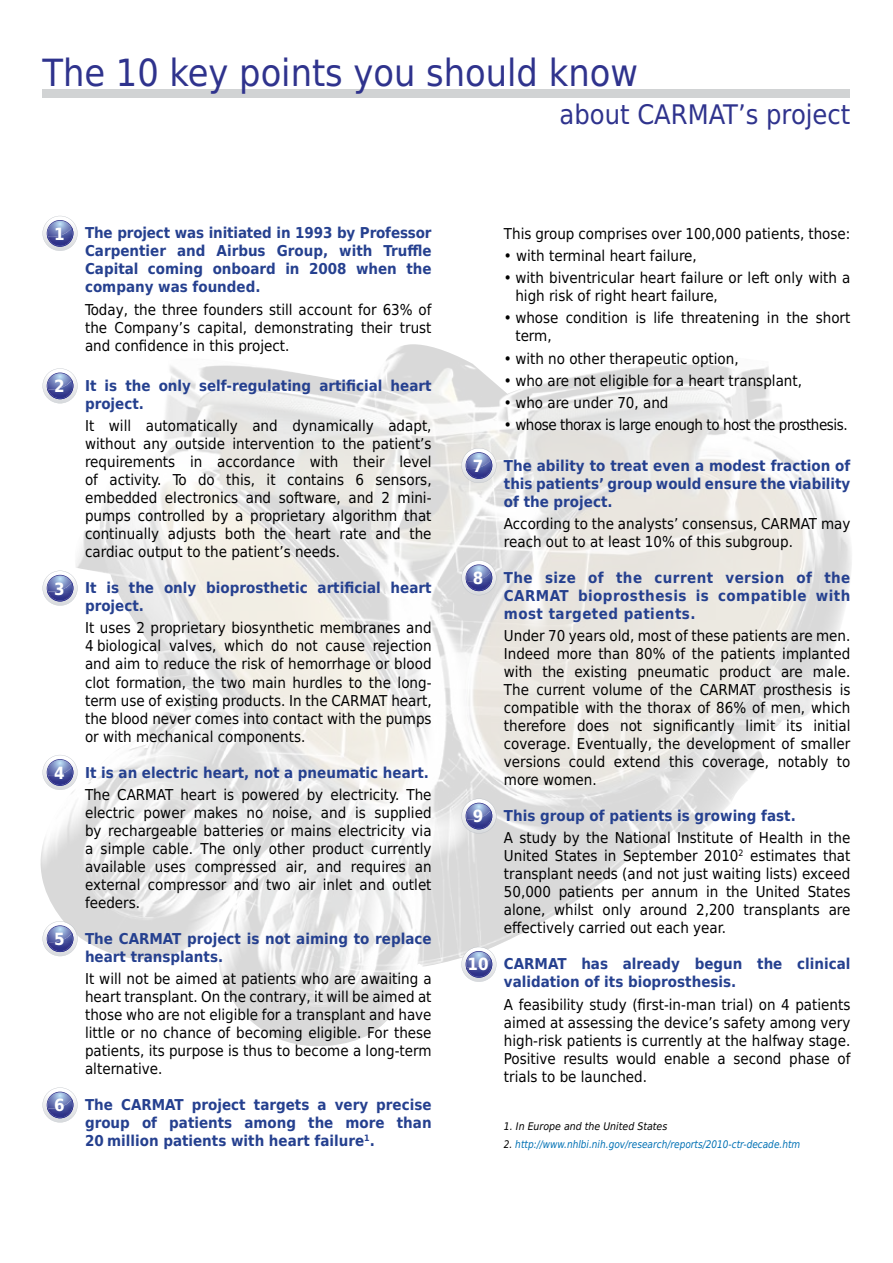
<style>
.page{position:relative;width:893px;height:1263px;background:#fff}
.page>*{position:absolute;margin:0;border:0;box-sizing:border-box;transform-origin:0 0}
.t1{font:37.5px "DejaVu Sans Condensed";color:#2f338d}
.t2{font:27px "DejaVu Sans Condensed";color:#2f338d}
.t3{font:15px/18px "DejaVu Sans Condensed";color:#000;text-align:justify}
.t4{font:700 15px/18px "DejaVu Sans Condensed";color:#25408f;text-align:justify}
.t5{font:15px "DejaVu Sans Condensed";letter-spacing:-.03em;color:#000}
.t6{font:italic 10.5px "DejaVu Sans Condensed";color:#0071b4;scale:.95 1}
.t7{font:italic 10.5px "DejaVu Sans Condensed";color:#000}
.s1{font-size:16.8px;color:#fff}
.s2{font-weight:700;font-size:16.8px;color:#fff}
.s3{font-weight:700;color:#25408f}
.s4{color:#000}
</style>
<div class="page">
<img style="left:40px;top:344px;width:812px;height:702px">
<div style="left:43px;top:89px;width:807px;height:9px;background:#d1d3d4"></div>
<svg style="left:43px;top:216px;width:35px;height:35px"></svg>
<svg style="left:43px;top:368px;width:35px;height:35px"></svg>
<svg style="left:43px;top:571px;width:35px;height:35px"></svg>
<svg style="left:43px;top:755px;width:35px;height:35px"></svg>
<svg style="left:43px;top:921px;width:35px;height:35px"></svg>
<svg style="left:43px;top:1087px;width:35px;height:35px"></svg>
<svg style="left:461px;top:448px;width:35px;height:35px"></svg>
<svg style="left:461px;top:560px;width:35px;height:35px"></svg>
<svg style="left:461px;top:798px;width:35px;height:35px"></svg>
<svg style="left:461px;top:947px;width:35px;height:35px"></svg>
<h1 class="t1" style="left:43px;top:42px;width:597px">The 10 key points you should know</h1>
<h2 class="t2" style="left:560px;top:93px;width:292px">about CARMAT’s project</h2>
<p class="t4" style="left:85px;top:224px;width:348px;text-indent:-31px"><span class="s1">1</span> The project was initiated in 1993 by Professor Carpentier and Airbus Group, with Truffle Capital coming onboard in 2008 when the company was founded.</p>
<p class="t3" style="left:85px;top:300px;width:348px">Today, the three founders still account for 63% of the Company’s capital, demonstrating their trust and confidence in this project.</p>
<p class="t4" style="left:85px;top:376px;width:348px;text-indent:-31px"><span class="s1">2</span> It is the only self-regulating artificial heart project.</p>
<p class="t3" style="left:85px;top:417px;width:348px">It will automatically and dynamically adapt, without any outside intervention to the patient’s requirements in accordance with their level of activity. To do this, it contains 6 sensors, embedded electronics and software, and 2 mini&shy;pumps controlled by a proprietary algorithm that continually adjusts both the heart rate and the cardiac output to the patient’s needs.</p>
<p class="t4" style="left:85px;top:578px;width:348px;text-indent:-31px"><span class="s1">3</span> It is the only bioprosthetic artificial heart project.</p>
<p class="t3" style="left:85px;top:619px;width:348px">It uses 2 proprietary biosynthetic membranes and 4 biological valves, which do not cause rejection and aim to reduce the risk of hemorrhage or blood clot formation, the two main hurdles to the long&shy;term use of existing products. In the CARMAT heart, the blood never comes into contact with the pumps or with mechanical components.</p>
<p class="t3" style="left:54px;top:761px;width:379px;line-height:22.2px;text-align:right"><span class="s2">4</span> <span class="s3">It is an electric heart, not a pneumatic heart.<br></span>The CARMAT heart is powered by electricity. The</p>
<p class="t3" style="left:85px;top:803px;width:348px">electric power makes no noise, and is supplied by rechargeable batteries or mains electricity via a simple cable. The only other product currently available uses compressed air, and requires an external compressor and two air inlet and outlet feeders.</p>
<p class="t4" style="left:85px;top:929px;width:348px;text-indent:-31px"><span class="s1">5</span> The CARMAT project is not aiming to replace heart transplants.</p>
<p class="t3" style="left:85px;top:969px;width:348px">It will not be aimed at patients who are awaiting a heart transplant. On the contrary, it will be aimed at those who are not eligible for a transplant and have little or no chance of becoming eligible. For these patients, its purpose is thus to become a long-term alternative.</p>
<p class="t4" style="left:85px;top:1095px;width:348px;text-indent:-31px"><span class="s1">6</span> The CARMAT project targets a very precise group of patients among the more than 20 million patients with heart failure<sup>1</sup>.</p>
<p class="t3" style="left:504px;top:224px;width:348px">This group comprises over 100,000 patients, those:</p>
<p class="t3" style="left:504px;top:246px;width:194px">• with terminal heart failure,</p>
<p class="t3" style="left:515px;top:268px;width:337px;text-indent:-11px">• with biventricular heart failure or left only with a high risk of right heart failure,</p>
<p class="t3" style="left:515px;top:309px;width:337px;text-indent:-11px">• whose condition is life threatening in the short term,</p>
<p class="t3" style="left:504px;top:349px;width:236px">• with no other therapeutic option,</p>
<p class="t3" style="left:504px;top:371px;width:300px">• who are not eligible for a heart transplant,</p>
<p class="t3" style="left:504px;top:393px;width:166px">• who are under 70, and</p>
<p class="t5" style="left:504px;top:413px;width:345px">• whose thorax is large enough to host the prosthesis.</p>
<p class="t4" style="left:504px;top:456px;width:348px;text-indent:-31px"><span class="s1">7</span> The ability to treat even a modest fraction of this patients’ group would ensure the viability of the project.</p>
<p class="t3" style="left:504px;top:514px;width:348px">According to the analysts’ consensus, CARMAT may reach out to at least 10% of this subgroup.</p>
<p class="t4" style="left:504px;top:568px;width:348px;text-indent:-31px"><span class="s1">8</span> The size of the current version of the CARMAT bioprosthesis is compatible with most targeted patients.</p>
<p class="t3" style="left:504px;top:626px;width:348px">Under 70 years old, most of these patients are men.<br>Indeed more than 80% of the patients implanted with the existing pneumatic product are male.<br>The current volume of the CARMAT prosthesis is compatible with the thorax of 86% of men, which therefore does not significantly limit its initial coverage. Eventually, the development of smaller versions could extend this coverage, notably to more women.</p>
<p class="t3" style="left:504px;top:804px;width:348px;line-height:22.2px;text-indent:-31px"><span class="s2">9</span> <span class="s3">This group of patients is growing fast.<br></span>A study by the National Institute of Health in the</p>
<p class="t3" style="left:504px;top:847px;width:348px">United States in September 2010<sup>2</sup> estimates that transplant needs (and not just waiting lists) exceed 50,000 patients per annum in the United States alone, whilst only around 2,200 transplants are effectively carried out each year.</p>
<p class="t4" style="left:504px;top:955px;width:348px;text-indent:-36px"><span class="s1">10</span> CARMAT has already begun the clinical validation of its bioprosthesis.</p>
<p class="t3" style="left:504px;top:995px;width:348px">A feasibility study (first-in-man trial) on 4 patients aimed at assessing the device’s safety among very high-risk patients is currently at the halfway stage.<br>Positive results would enable a second phase of trials to be launched.</p>
<p class="t7" style="left:504px;top:1119px;width:165px">1. In Europe and the United States</p>
<p class="t6" style="left:504px;top:1137px;width:314px"><span class="s4">2.</span> http://www.nhlbi.nih.gov/research/reports/2010-ctr-decade.htm</p>
</div>
